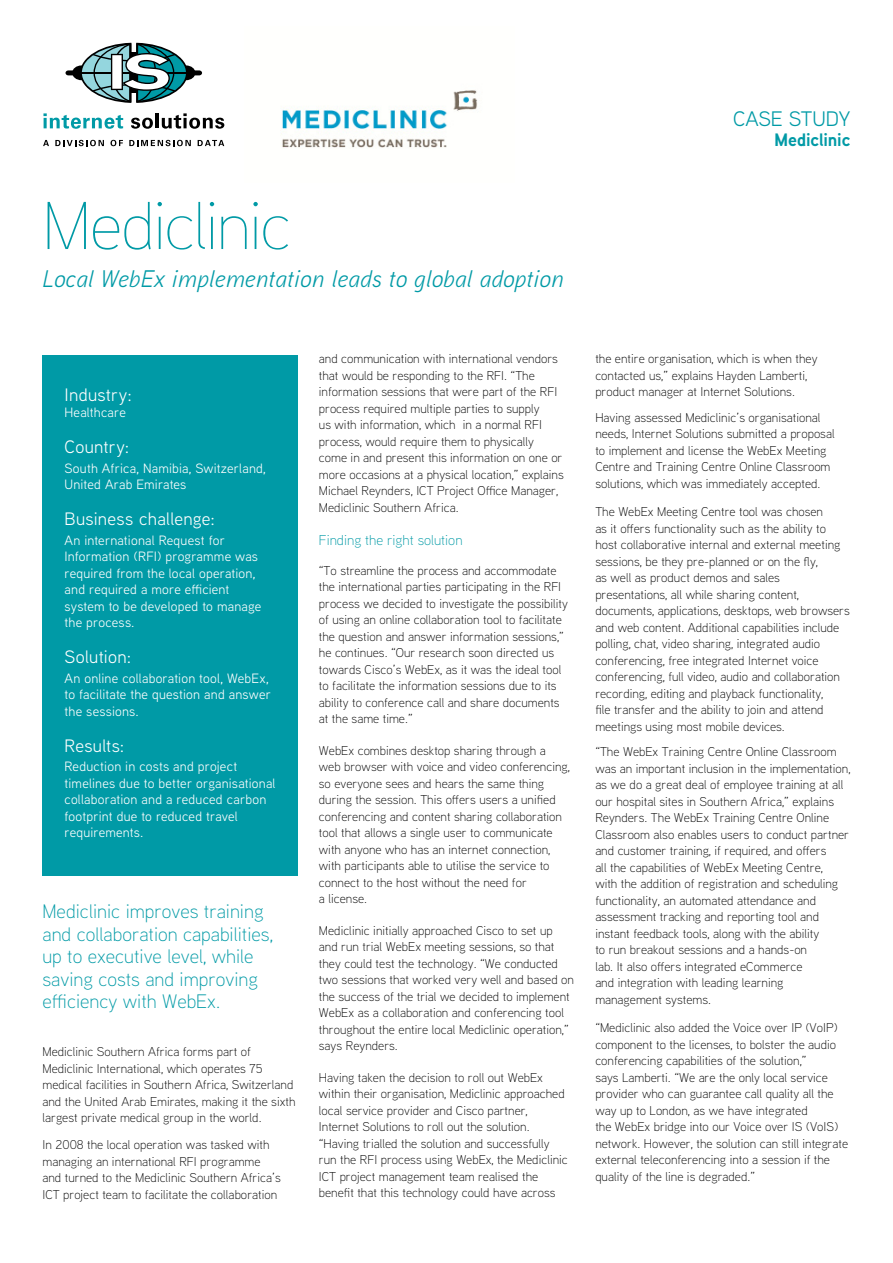
<style>
.page{position:relative;width:893px;height:1263px;background:#fff}
.page>*{position:absolute;margin:0;border:0;box-sizing:border-box;transform-origin:0 0}
.t1{font:100 67.5px "Aaux Next";letter-spacing:-.03em;color:#009aa6}
.t2{font:italic 24px "Aaux Next";letter-spacing:.025em;color:#009aa6}
.t3{font:21px "Aaux Next";letter-spacing:-.01em;color:#009aa6}
.t4{font:300 19.5px/22.5px "Aaux Next";color:#009aa6}
.t5{font:18px "Aaux Next";letter-spacing:.015em;color:#fff}
.t6{font:700 18px "Aaux Next";letter-spacing:-.01em;color:#009aa6}
.t7{font:300 14.25px "Aaux Next";color:#009aa6}
.t8{font:13.5px/16.5px "Aaux Next";letter-spacing:.015em;color:#fff}
.t9{font:300 12.75px/16.5px "Aaux Next";color:#000}
.s1{font-size:18px}
</style>
<div class="page">
<img style="left:281px;top:90px;width:197px;height:58px">
<div style="left:43px;top:355px;width:255px;height:521px;background:#009aa6"></div>
<svg style="left:43px;top:140px;width:6px;height:6px"></svg>
<svg style="left:55px;top:140px;width:49px;height:6px"></svg>
<svg style="left:111px;top:140px;width:12px;height:6px"></svg>
<svg style="left:129px;top:140px;width:62px;height:6px"></svg>
<svg style="left:198px;top:140px;width:26px;height:6px"></svg>
<svg style="left:43px;top:113px;width:80px;height:16px"></svg>
<svg style="left:131px;top:118px;width:22px;height:11px"></svg>
<hr style="left:156px;top:113px;width:3px;height:15px;background:#000">
<svg style="left:162px;top:113px;width:62px;height:16px"></svg>
<svg style="left:72px;top:65px;width:19px;height:15px"></svg>
<div style="left:177px;top:65px;width:18px;height:15px;background:#000;border-radius:50%"></div>
<div style="left:66px;top:70px;width:14px;height:5px;background:#000;border-radius:3px"></div>
<div style="left:188px;top:70px;width:14px;height:5px;background:#000;border-radius:3px"></div>
<svg style="left:80px;top:43px;width:108px;height:60px"></svg>
<h1 class="t1" style="left:43px;top:181px;width:250px">Mediclinic</h1>
<h2 class="t2" style="left:43px;top:262px;width:522px">Local WebEx implementation leads to global adoption</h2>
<h3 class="t3" style="left:733px;top:105px;width:119px">CASE STUDY</h3>
<h3 class="t6" style="left:774px;top:127px;width:77px">Mediclinic</h3>
<h3 class="t5" style="left:65px;top:382px;width:69px">Industry:</h3>
<p class="t8" style="left:65px;top:404px;width:63px">Healthcare</p>
<h3 class="t5" style="left:65px;top:435px;width:66px">Country:</h3>
<p class="t8" style="left:65px;top:459px;width:203px">South Africa, Namibia, Switzerland,<br>United Arab Emirates</p>
<h3 class="t5" style="left:65px;top:507px;width:152px">Business challenge:</h3>
<p class="t8" style="left:65px;top:531px;width:198px">An international Request for<br>Information (RFI) programme was required from the local operation, and required a more efficient system to be developed to manage the process.</p>
<h3 class="t5" style="left:65px;top:645px;width:68px">Solution:</h3>
<p class="t8" style="left:65px;top:669px;width:208px">An online collaboration tool, WebEx, to facilitate the question and answer the sessions.</p>
<h3 class="t5" style="left:65px;top:733px;width:61px">Results:</h3>
<p class="t8" style="left:65px;top:758px;width:212px">Reduction in costs and project timelines due to better organisational collaboration and a reduced carbon footprint due to reduced travel requirements.</p>
<h3 class="t4" style="left:43px;top:899px;width:232px">Mediclinic improves training and collaboration capabilities, up to executive level, while saving costs and improving efficiency with WebEx<span class="s1">.</span></h3>
<p class="t9" style="left:43px;top:1043px;width:254px">Mediclinic Southern Africa forms part of Mediclinic International, which operates 75 medical facilities in Southern Africa, Switzerland and the United Arab Emirates, making it the sixth largest private medical group in the world.</p>
<p class="t9" style="left:43px;top:1136px;width:240px">In 2008 the local operation was tasked with managing an international RFI programme and turned to the Mediclinic Southern Africa’s ICT project team to facilitate the collaboration</p>
<p class="t9" style="left:319px;top:350px;width:246px">and communication with international vendors that would be responding to the RFI. “The information sessions that were part of the RFI process required multiple parties to supply<br>us with information, which in a normal RFI process, would require them to physically come in and present this information on one or more occasions at a physical location,” explains Michael Reynders, ICT Project Office Manager, Mediclinic Southern Africa.</p>
<p class="t7" style="left:319px;top:530px;width:145px">Finding the right solution</p>
<p class="t9" style="left:319px;top:561px;width:251px">“To streamline the process and accommodate the international parties participating in the RFI process we decided to investigate the possibility of using an online collaboration tool to facilitate the question and answer information sessions,” he continues. “Our research soon directed us towards Cisco’s WebEx, as it was the ideal tool to facilitate the information sessions due to its ability to conference call and share documents at the same time.”</p>
<p class="t9" style="left:319px;top:741px;width:253px">WebEx combines desktop sharing through a web browser with voice and video conferencing, so everyone sees and hears the same thing during the session. This offers users a unified conferencing and content sharing collaboration tool that allows a single user to communicate with anyone who has an internet connection, with participants able to utilise the service to connect to the host without the need for<br>a license.</p>
<p class="t9" style="left:319px;top:921px;width:257px">Mediclinic initially approached Cisco to set up and run trial WebEx meeting sessions, so that they could test the technology. “We conducted two sessions that worked very well and based on the success of the trial we decided to implement WebEx as a collaboration and conferencing tool throughout the entire local Mediclinic operation,” says Reynders.</p>
<p class="t9" style="left:319px;top:1068px;width:250px">Having taken the decision to roll out WebEx within their organisation, Mediclinic approached local service provider and Cisco partner, Internet Solutions to roll out the solution. “Having trialled the solution and successfully run the RFI process using WebEx, the Mediclinic ICT project management team realised the benefit that this technology could have across</p>
<p class="t9" style="left:595px;top:350px;width:224px">the entire organisation, which is when they contacted us,” explains Hayden Lamberti, product manager at Internet Solutions.</p>
<p class="t9" style="left:595px;top:408px;width:241px">Having assessed Mediclinic’s organisational needs, Internet Solutions submitted a proposal to implement and license the WebEx Meeting Centre and Training Centre Online Classroom solutions, which was immediately accepted.</p>
<p class="t9" style="left:595px;top:503px;width:256px">The WebEx Meeting Centre tool was chosen<br>as it offers functionality such as the ability to host collaborative internal and external meeting sessions, be they pre-planned or on the fly,<br>as well as product demos and sales presentations, all while sharing content, documents, applications, desktops, web browsers and web content. Additional capabilities include polling, chat, video sharing, integrated audio conferencing, free integrated Internet voice conferencing, full video, audio and collaboration recording, editing and playback functionality,<br>file transfer and the ability to join and attend meetings using most mobile devices.</p>
<p class="t9" style="left:595px;top:743px;width:257px">“The WebEx Training Centre Online Classroom was an important inclusion in the implementation, as we do a great deal of employee training at all our hospital sites in Southern Africa,” explains Reynders. The WebEx Training Centre Online Classroom also enables users to conduct partner and customer training, if required, and offers<br>all the capabilities of WebEx Meeting Centre,<br>with the addition of registration and scheduling functionality, an automated attendance and assessment tracking and reporting tool and instant feedback tools, along with the ability<br>to run breakout sessions and a hands-on<br>lab. It also offers integrated eCommerce<br>and integration with leading learning management systems.</p>
<p class="t9" style="left:595px;top:1019px;width:254px">“Mediclinic also added the Voice over IP (VoIP) component to the licenses, to bolster the audio conferencing capabilities of the solution,”<br>says Lamberti. “We are the only local service provider who can guarantee call quality all the way up to London, as we have integrated<br>the WebEx bridge into our Voice over IS (VoIS) network. However, the solution can still integrate external teleconferencing into a session if the quality of the line is degraded.”</p>
</div>
